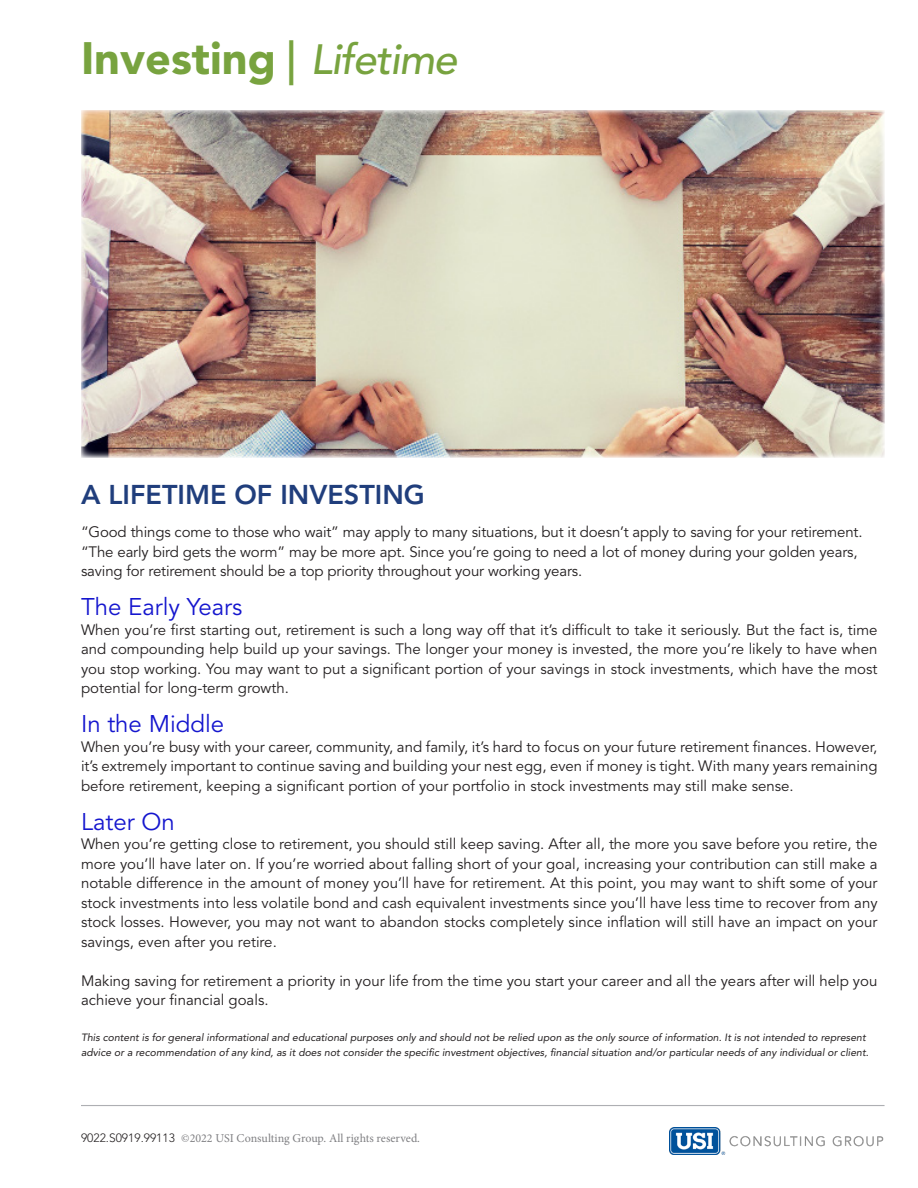
<style>
.page{position:relative;width:918px;height:1188px;background:#fff}
.page>*{position:absolute;margin:0;border:0;box-sizing:border-box;transform-origin:0 0}
.t1{font:900 45px "Avenir LT Std";color:#78a33f}
.t2{font:800 27px "Avenir LT Std";color:#203e7c}
.t3{font:24px "Avenir LT Std";color:#1516ce}
.t4{font:15px/19.5px "Avenir LT Std";color:#231f20;text-align:justify}
.t5{font:12px "Minion Pro";color:#808083}
.t6{font:italic 10.5px/15px "Avenir LT Std";color:#231f20}
.s1{font-family:"Myriad Pro";font-weight:600}
.s2{font-weight:500;font-style:italic;font-size:42px}
.s3{font-family:"Avenir LT Std";font-weight:300;color:#231f20}
</style>
<div class="page">
<hr style="left:81px;top:1105px;width:804px;height:1px;background:#aeafb3">
<img style="left:81px;top:110px;width:803px;height:348px">
<img style="left:670px;top:1127px;width:214px;height:28px">
<p class="t1" style="left:81px;top:32px;width:378px">Investing <span class="s1">|</span> <span class="s2">Lifetime</span></p>
<p class="t2" style="left:81px;top:479px;width:345px">A LIFETIME OF INVESTING</p>
<p class="t4" style="left:81px;top:523px;width:783px;text-align:left">“Good things come to those who wait” may apply to many situations, but it doesn’t apply to saving for your retirement. “The early bird gets the worm” may be more apt. Since you’re going to need a lot of money during your golden years, saving for retirement should be a top priority throughout your working years.</p>
<p class="t3" style="left:81px;top:593px;width:163px">The Early Years</p>
<p class="t4" style="left:81px;top:620px;width:798px">When you’re first starting out, retirement is such a long way off that it’s difficult to take it seriously. But the fact is, time and compounding help build up your savings. The longer your money is invested, the more you’re likely to have when you stop working. You may want to put a significant portion of your savings in stock investments, which have the most potential for long-term growth.</p>
<p class="t3" style="left:81px;top:710px;width:145px">In the Middle</p>
<p class="t4" style="left:81px;top:737px;width:798px">When you’re busy with your career, community, and family, it’s hard to focus on your future retirement finances. However, it’s extremely important to continue saving and building your nest egg, even if money is tight. With many years remaining before retirement, keeping a significant portion of your portfolio in stock investments may still make sense.</p>
<p class="t3" style="left:81px;top:808px;width:95px">Later On</p>
<p class="t4" style="left:81px;top:835px;width:798px">When you’re getting close to retirement, you should still keep saving. After all, the more you save before you retire, the more you’ll have later on. If you’re worried about falling short of your goal, increasing your contribution can still make a notable difference in the amount of money you’ll have for retirement. At this point, you may want to shift some of your stock investments into less volatile bond and cash equivalent investments since you’ll have less time to recover from any stock losses. However, you may not want to abandon stocks completely since inflation will still have an impact on your savings, even after you retire.</p>
<p class="t4" style="left:81px;top:971px;width:798px">Making saving for retirement a priority in your life from the time you start your career and all the years after will help you achieve your financial goals.</p>
<p class="t6" style="left:81px;top:1030px;width:789px">This content is for general informational and educational purposes only and should not be relied upon as the only source of information. It is not intended to represent advice or a recommendation of any kind, as it does not consider the specific investment objectives, financial situation and/or particular needs of any individual or client.</p>
<p class="t5" style="left:81px;top:1130px;width:341px"><span class="s3">9022.S0919.99113</span> ©2022 USI Consulting Group. All rights reserved.</p>
</div>
